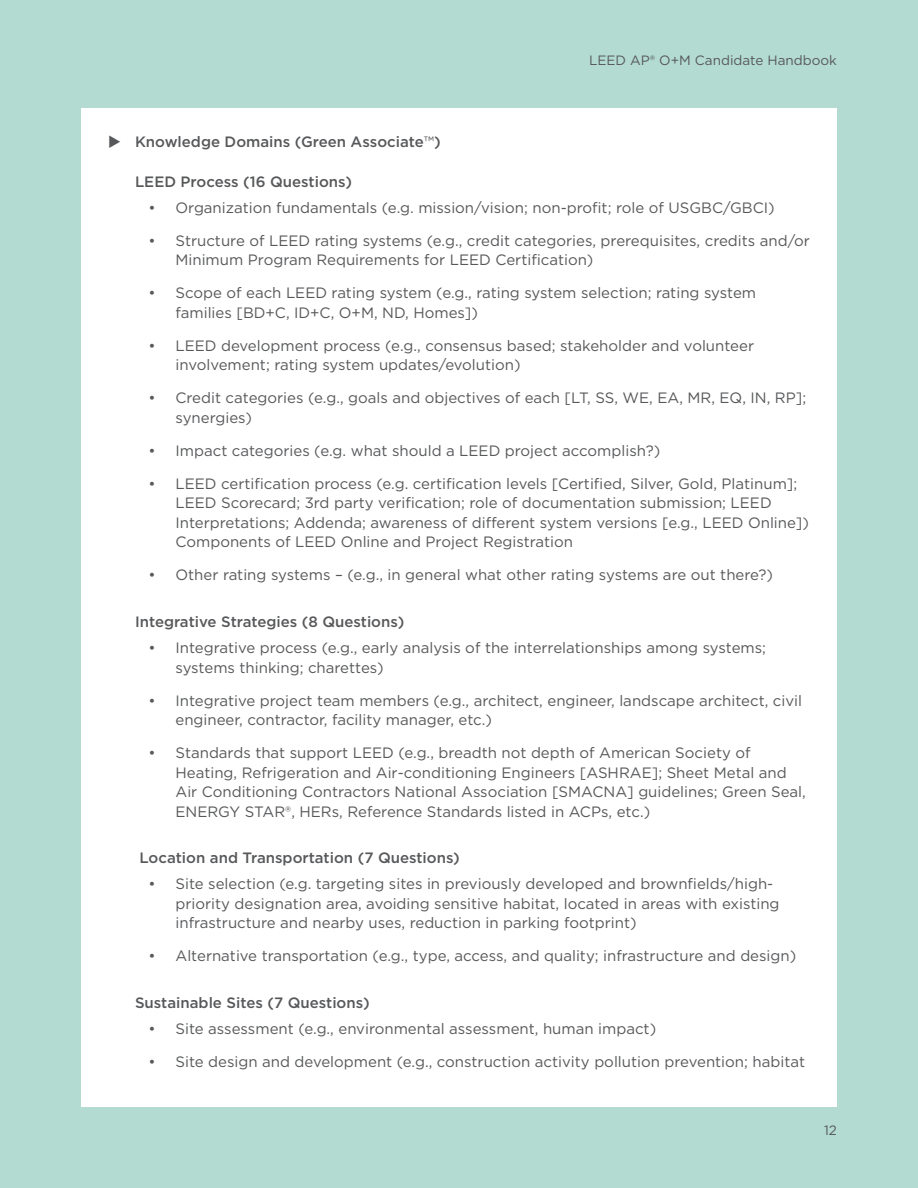
<style>
.page{position:relative;width:918px;height:1188px;background:#b3dbd2}
.page>*{position:absolute;margin:0;border:0;box-sizing:border-box;transform-origin:0 0}
.t1{font:15px/19.5px "Gotham";color:#57585a}
.t2{font:500 15px "Gotham";color:#57585a}
.t3{font:13.5px "Gotham";color:#57585a}
.s1{font-weight:400}
</style>
<div class="page">
<div style="left:81px;top:108px;width:756px;height:999px;background:#fff"></div>
<p class="t3" style="left:589px;top:51px;width:249px">LEED AP® O+M Candidate Handbook</p>
<p class="t2" style="left:108px;top:132px;width:334px">◆ Knowledge Domains (Green Associate<span class="s1">™</span>)</p>
<p class="t2" style="left:135px;top:172px;width:219px">LEED Process (16 Questions)</p>
<p class="t1" style="left:149px;top:198px;width:628px">• Organization fundamentals (e.g. mission/vision; non-profit; role of USGBC/GBCI)</p>
<p class="t1" style="left:176px;top:231px;width:636px;text-indent:-27px">• Structure of LEED rating systems (e.g., credit categories, prerequisites, credits and/or<br>Minimum Program Requirements for LEED Certification)</p>
<p class="t1" style="left:176px;top:283px;width:582px;text-indent:-27px">• Scope of each LEED rating system (e.g., rating system selection; rating system families [BD+C, ID+C, O+M, ND, Homes])</p>
<p class="t1" style="left:176px;top:336px;width:580px;text-indent:-27px">• LEED development process (e.g., consensus based; stakeholder and volunteer involvement; rating system updates/evolution)</p>
<p class="t1" style="left:176px;top:388px;width:632px;text-indent:-27px">• Credit categories (e.g., goals and objectives of each [LT, SS, WE, EA, MR, EQ, IN, RP]; synergies)</p>
<p class="t1" style="left:149px;top:441px;width:513px">• Impact categories (e.g. what should a LEED project accomplish?)</p>
<p class="t1" style="left:176px;top:474px;width:635px;text-indent:-27px">• LEED certification process (e.g. certification levels [Certified, Silver, Gold, Platinum]; LEED Scorecard; 3rd party verification; role of documentation submission; LEED Interpretations; Addenda; awareness of different system versions [e.g., LEED Online])<br>Components of LEED Online and Project Registration</p>
<p class="t1" style="left:149px;top:565px;width:626px">• Other rating systems – (e.g., in general what other rating systems are out there?)</p>
<p class="t2" style="left:135px;top:612px;width:271px">Integrative Strategies (8 Questions)</p>
<p class="t1" style="left:176px;top:638px;width:592px;text-indent:-27px">• Integrative process (e.g., early analysis of the interrelationships among systems; systems thinking; charettes)</p>
<p class="t1" style="left:176px;top:690px;width:628px;text-indent:-27px">• Integrative project team members (e.g., architect, engineer, landscape architect, civil engineer, contractor, facility manager, etc.)</p>
<p class="t1" style="left:176px;top:743px;width:632px;text-indent:-27px">• Standards that support LEED (e.g., breadth not depth of American Society of Heating, Refrigeration and Air-conditioning Engineers [ASHRAE]; Sheet Metal and Air Conditioning Contractors National Association [SMACNA] guidelines; Green Seal, ENERGY STAR®, HERs, Reference Standards listed in ACPs, etc.)</p>
<p class="t2" style="left:140px;top:848px;width:322px">Location and Transportation (7 Questions)</p>
<p class="t1" style="left:176px;top:874px;width:606px;text-indent:-27px">• Site selection (e.g. targeting sites in previously developed and brownfields/high&shy;priority designation area, avoiding sensitive habitat, located in areas with existing infrastructure and nearby uses, reduction in parking footprint)</p>
<p class="t1" style="left:149px;top:946px;width:649px">• Alternative transportation (e.g., type, access, and quality; infrastructure and design)</p>
<p class="t2" style="left:135px;top:993px;width:236px">Sustainable Sites (7 Questions)</p>
<p class="t1" style="left:149px;top:1019px;width:509px">• Site assessment (e.g., environmental assessment, human impact)</p>
<p class="t1" style="left:149px;top:1052px;width:658px">• Site design and development (e.g., construction activity pollution prevention; habitat</p>
<p class="t3" style="left:824px;top:1121px;width:14px">12</p>
</div>
